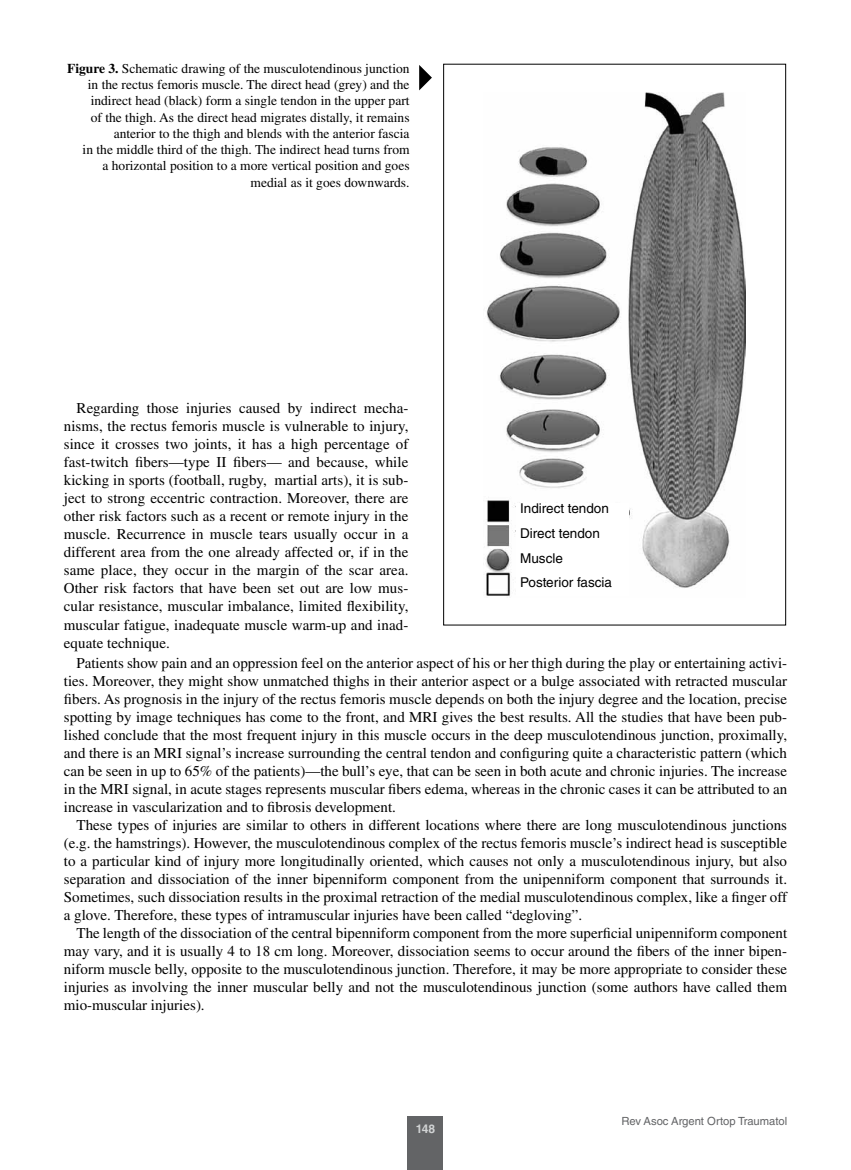
<style>
.page{position:relative;width:851px;height:1170px;background:#fff}
.page>*{position:absolute;margin:0;border:0;box-sizing:border-box;transform-origin:0 0}
.t1{font:15px/18px "Times LT Std";color:#000;text-align:justify}
.t2{font:13.5px/16.2px "Times LT Std";color:#000;text-align:right}
.t3{font:13.5px/24.8px "Helvetica LT Std";color:#000}
.t4{font:700 12px "Helvetica LT Std";color:#d1d3d4}
.t5{font:11.25px "Helvetica LT Std";color:#636466}
.s1{font-weight:700}
</style>
<div class="page">
<div style="left:407px;top:1116px;width:36px;height:53px;background:#636466"></div>
<img style="left:485px;top:92px;width:260px;height:504px">
<svg style="left:419px;top:65px;width:13px;height:25px"></svg>
<div style="left:516px;top:503px;width:112px;height:93px;background:#fff"></div>
<p class="t2" style="left:67px;top:60px;width:344px"><span class="s1">Figure 3.</span> Schematic drawing of the musculotendinous junction in the rectus femoris muscle. The direct head (grey) and the indirect head (black) form a single tendon in the upper part<br>of the thigh. As the direct head migrates distally, it remains anterior to the thigh and blends with the anterior fascia<br>in the middle third of the thigh. The indirect head turns from<br>a horizontal position to a more vertical position and goes medial as it goes downwards.</p>
<p class="t1" style="left:64px;top:399px;width:346px;text-indent:13px">Regarding those injuries caused by indirect mecha&shy;nisms, the rectus femoris muscle is vulnerable to injury, since it crosses two joints, it has a high percentage of fast-twitch fibers—type II fibers— and because, while kicking in sports (football, rugby, martial arts), it is sub&shy;ject to strong eccentric contraction. Moreover, there are other risk factors such as a recent or remote injury in the muscle. Recurrence in muscle tears usually occur in a different area from the one already affected or, if in the same place, they occur in the margin of the scar area.<br>Other risk factors that have been set out are low mus&shy;cular resistance, muscular imbalance, limited flexibility, muscular fatigue, inadequate muscle warm-up and inad&shy;equate technique.</p>
<p class="t3" style="left:520px;top:496px;width:93px">Indirect tendon<br>Direct tendon<br>Muscle<br>Posterior fascia</p>
<p class="t1" style="left:64px;top:654px;width:724px;text-indent:13px">Patients show pain and an oppression feel on the anterior aspect of his or her thigh during the play or entertaining activi&shy;ties. Moreover, they might show unmatched thighs in their anterior aspect or a bulge associated with retracted muscular fibers. As prognosis in the injury of the rectus femoris muscle depends on both the injury degree and the location, precise spotting by image techniques has come to the front, and MRI gives the best results. All the studies that have been pub&shy;lished conclude that the most frequent injury in this muscle occurs in the deep musculotendinous junction, proximally, and there is an MRI signal’s increase surrounding the central tendon and configuring quite a characteristic pattern (which can be seen in up to 65% of the patients)—the bull’s eye, that can be seen in both acute and chronic injuries. The increase in the MRI signal, in acute stages represents muscular fibers edema, whereas in the chronic cases it can be attributed to an increase in vascularization and to fibrosis development.</p>
<p class="t1" style="left:64px;top:816px;width:724px;text-indent:13px">These types of injuries are similar to others in different locations where there are long musculotendinous junctions (e.g. the hamstrings). However, the musculotendinous complex of the rectus femoris muscle’s indirect head is susceptible to a particular kind of injury more longitudinally oriented, which causes not only a musculotendinous injury, but also separation and dissociation of the inner bipenniform component from the unipenniform component that surrounds it.<br>Sometimes, such dissociation results in the proximal retraction of the medial musculotendinous complex, like a finger off a glove. Therefore, these types of intramuscular injuries have been called “degloving”.</p>
<p class="t1" style="left:64px;top:924px;width:724px;text-indent:13px">The length of the dissociation of the central bipenniform component from the more superficial unipenniform component may vary, and it is usually 4 to 18 cm long. Moreover, dissociation seems to occur around the fibers of the inner bipen&shy;niform muscle belly, opposite to the musculotendinous junction. Therefore, it may be more appropriate to consider these injuries as involving the inner muscular belly and not the musculotendinous junction (some authors have called them mio-muscular injuries).</p>
<p class="t4" style="left:415px;top:1121px;width:21px">148</p>
<p class="t5" style="left:621px;top:1114px;width:167px">Rev Asoc Argent Ortop Traumatol</p>
</div>
